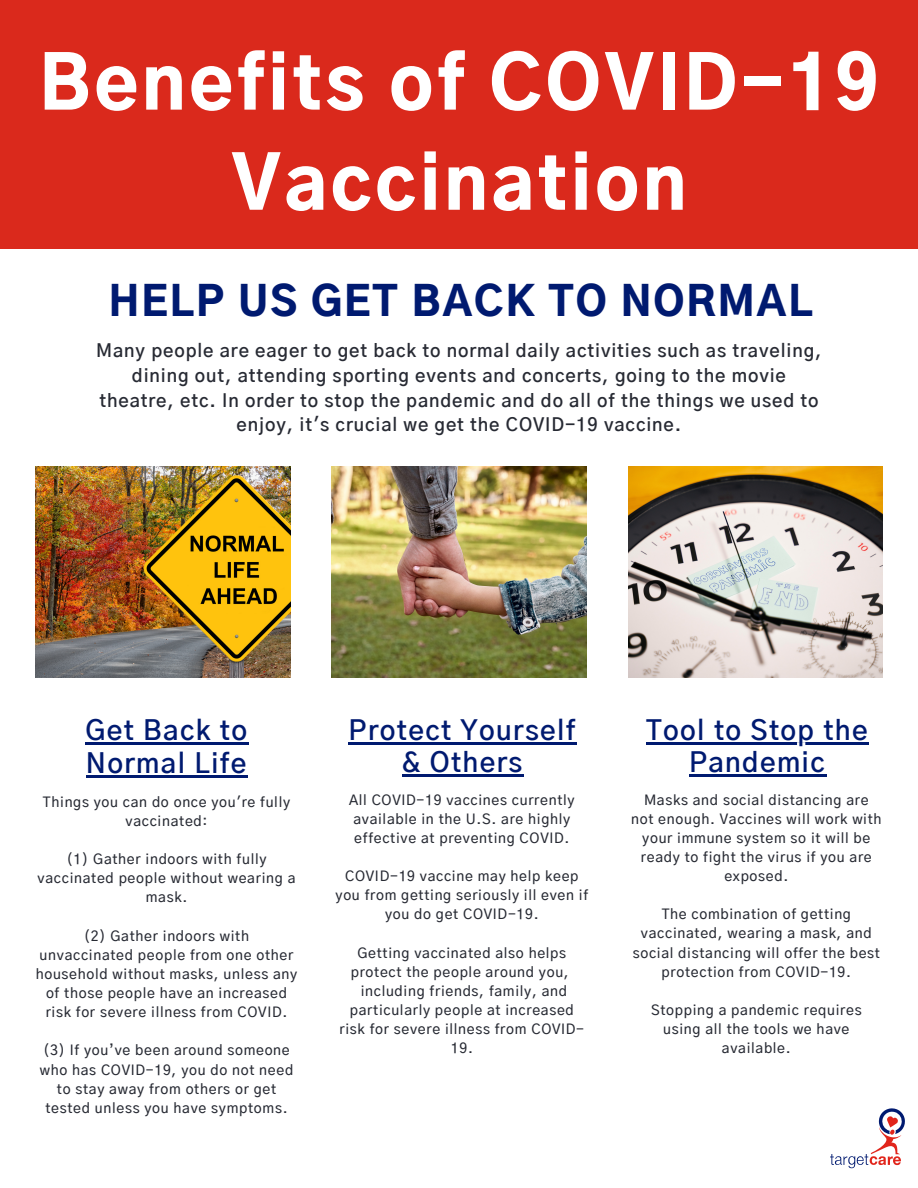
<style>
.page{position:relative;width:918px;height:1188px;background:#fff}
.page>*{position:absolute;margin:0;border:0;box-sizing:border-box;transform-origin:0 0}
.t1{font:900 72px/100.2px "Gothic A1";letter-spacing:.05em;color:#fff;text-align:center}
.t2{font:900 40.35px "Gothic A1";letter-spacing:.05em;color:#001a70}
.t3{font:600 27.15px/31.5px "Gothic A1";letter-spacing:.05em;color:#001a70;text-align:center}
.t4{font:600 18px/24.8px "Gothic A1";letter-spacing:.05em;color:#272a33;text-align:center}
.t5{font:500 13.95px/19.2px "Gothic A1";letter-spacing:.05em;color:#272a33;text-align:center}
</style>
<div class="page">
<img style="left:35px;top:467px;width:256px;height:210px">
<img style="left:331px;top:467px;width:256px;height:210px">
<img style="left:628px;top:467px;width:254px;height:210px">
<svg style="left:830px;top:1108px;width:75px;height:60px"></svg>
<div style="left:0;top:0;width:918px;height:249px;background:#da291c"></div>
<hr style="left:85px;top:743px;width:163px;height:2px;background:#001a70">
<hr style="left:86px;top:775px;width:162px;height:3px;background:#001a70">
<hr style="left:349px;top:743px;width:228px;height:2px;background:#001a70">
<hr style="left:402px;top:774px;width:122px;height:2px;background:#001a70">
<hr style="left:646px;top:743px;width:223px;height:2px;background:#001a70">
<hr style="left:689px;top:774px;width:137px;height:2px;background:#001a70">
<h1 class="t1" style="left:39px;top:38px;width:841px">Benefits of COVID-19<br>Vaccination</h1>
<h2 class="t2" style="left:109px;top:284px;width:705px">HELP US GET BACK TO NORMAL</h2>
<p class="t4" style="left:96px;top:339px;width:727px">Many people are eager to get back to normal daily activities such as traveling, dining out, attending sporting events and concerts, going to the movie theatre, etc. In order to stop the pandemic and do all of the things we used to enjoy, it's crucial we get the COVID-19 vaccine.</p>
<h3 class="t3" style="left:85px;top:716px;width:163px;line-height:32.7px;text-align:left">Get Back to<br>Normal Life</h3>
<p class="t5" style="left:43px;top:793px;width:249px">Things you can do once you're fully vaccinated:</p>
<p class="t5" style="left:38px;top:850px;width:259px">(1) Gather indoors with fully vaccinated people without wearing a mask.</p>
<p class="t5" style="left:36px;top:927px;width:263px">(2) Gather indoors with unvaccinated people from one other household without masks, unless any of those people have an increased risk for severe illness from COVID.</p>
<p class="t5" style="left:40px;top:1042px;width:255px">(3) If you’ve been around someone who has COVID-19, you do not need to stay away from others or get tested unless you have symptoms.</p>
<h3 class="t3" style="left:349px;top:717px;width:229px">Protect Yourself &amp; Others</h3>
<p class="t5" style="left:349px;top:791px;width:227px">All COVID-19 vaccines currently available in the U.S. are highly effective at preventing COVID.</p>
<p class="t5" style="left:336px;top:867px;width:254px">COVID-19 vaccine may help keep you from getting seriously ill even if you do get COVID-19.</p>
<p class="t5" style="left:340px;top:944px;width:246px">Getting vaccinated also helps protect the people around you, including friends, family, and particularly people at increased risk for severe illness from COVID-<br>19.</p>
<h3 class="t3" style="left:646px;top:717px;width:223px">Tool to Stop the<br>Pandemic</h3>
<p class="t5" style="left:631px;top:791px;width:252px">Masks and social distancing are not enough. Vaccines will work with your immune system so it will be ready to fight the virus if you are exposed.</p>
<p class="t5" style="left:633px;top:906px;width:249px">The combination of getting vaccinated, wearing a mask, and social distancing will offer the best protection from COVID-19.</p>
<p class="t5" style="left:651px;top:1001px;width:212px">Stopping a pandemic requires using all the tools we have available.</p>
</div>
